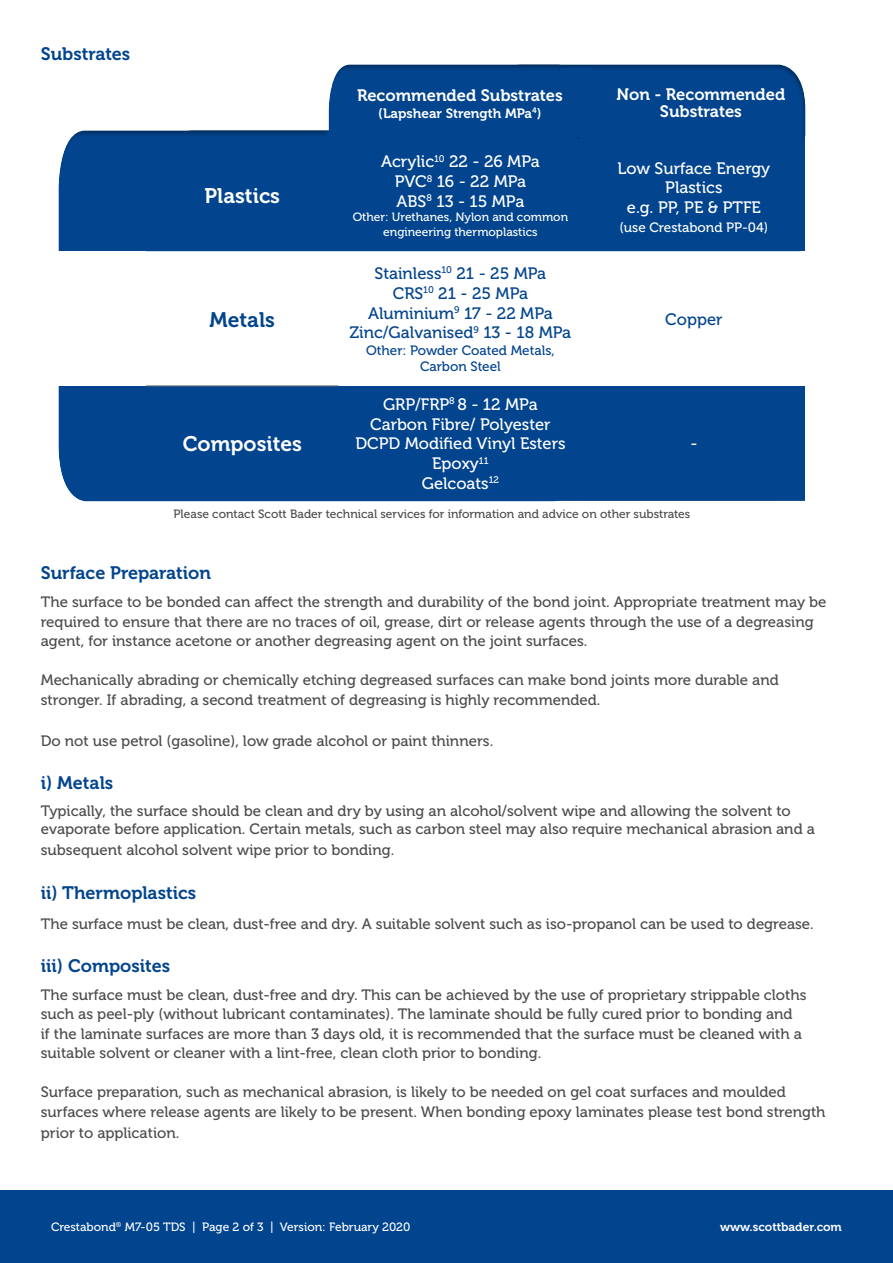
<style>
.page{position:relative;width:893px;height:1263px;background:#fff}
.page>*{position:absolute;margin:0;border:0;box-sizing:border-box;transform-origin:0 0}
.t1{font:21px "Museo 700";color:#fff}
.t2{font:21px "Museo 700";color:#02448d}
.t3{font:18px "Museo 700";color:#02448d}
.t4{font:16.5px/19.8px "Museo 500";color:#fff;text-align:center}
.t5{font:16.5px/19.8px "Museo 500";color:#02448d;text-align:center}
.t6{font:16.5px/16.8px "Museo 700";color:#fff;text-align:center}
.t7{font:15px/19.5px "Museo 500";color:#4b4c4d}
.t8{font:13.5px/16.2px "Museo 500";color:#02448d;text-align:center}
.t9{font:13.5px "Museo 700";color:#fff}
.t10{font:13.5px "Museo 500";color:#fff}
.t11{font:12px/14.4px "Museo 500";color:#fff;text-align:center}
.t12{font:12px "Museo 500";color:#4b4c4d}
.t13{font:12px "Museo 700";color:#fff}
</style>
<div class="page">
<div style="left:159px;top:64px;width:647px;height:436px;background:#231f20;opacity:.3"></div>
<div style="left:58px;top:63px;width:522px;height:438px;background:#231f20;opacity:.3"></div>
<div style="left:0;top:1191px;width:893px;height:72px;background:#02448d"></div>
<div style="left:49px;top:251px;width:771px;height:135px;background:#fff"></div>
<div style="left:146px;top:139px;width:659px;height:361px;background:#02448d"></div>
<svg style="left:146px;top:251px;width:654px;height:135px"></svg>
<hr style="left:146px;top:385px;width:193px;height:1px;background:#6c6d70">
<hr style="left:146px;top:500px;width:193px;height:1px;background:#02448d">
<hr style="left:339px;top:500px;width:243px;height:1px;background:#02448d">
<hr style="left:582px;top:500px;width:224px;height:1px;background:#02448d">
<hr style="left:146px;top:139px;width:193px;height:1px;background:#02448d">
<div style="left:567px;top:392px;width:84px;height:81px;background:#02448d"></div>
<div style="left:560px;top:68px;width:33px;height:68px;background:#02448d"></div>
<div style="left:800px;top:251px;width:11px;height:135px;background:#fff"></div>
<div style="left:805px;top:136px;width:11px;height:368px;background:#fff"></div>
<p class="t3" style="left:41px;top:44px;width:91px">Substrates</p>
<p class="t1" style="left:205px;top:184px;width:77px">Plastics</p>
<p class="t2" style="left:210px;top:308px;width:67px">Metals</p>
<p class="t1" style="left:183px;top:432px;width:121px">Composites</p>
<p class="t6" style="left:357px;top:87px;width:207px">Recommended Substrates</p>
<p class="t9" style="left:378px;top:105px;width:165px">(Lapshear Strength MPa<sup>4</sup>)</p>
<p class="t4" style="left:381px;top:152px;width:160px">Acrylic<sup>10</sup> 22 - 26 MPa</p>
<p class="t4" style="left:395px;top:172px;width:133px">PVC<sup>8</sup> 16 - 22 MPa</p>
<p class="t4" style="left:396px;top:192px;width:129px">ABS<sup>8</sup> 13 - 15 MPa</p>
<p class="t11" style="left:353px;top:210px;width:217px">Other: Urethanes, Nylon and common engineering thermoplastics</p>
<p class="t5" style="left:375px;top:264px;width:173px">Stainless<sup>10</sup> 21 - 25 MPa</p>
<p class="t5" style="left:393px;top:283px;width:137px">CRS<sup>10</sup> 21 - 25 MPa</p>
<p class="t5" style="left:350px;top:303px;width:223px">Aluminium<sup>9</sup> 17 - 22 MPa<br>Zinc/Galvanised<sup>9</sup> 13 - 18 MPa</p>
<p class="t8" style="left:366px;top:342px;width:190px">Other: Powder Coated Metals,<br>Carbon Steel</p>
<p class="t4" style="left:355px;top:394px;width:212px">GRP/FRP<sup>8</sup> 8 - 12 MPa<br>Carbon Fibre/ Polyester<br>DCPD Modified Vinyl Esters<br>Epoxy<sup>11<br></sup>Gelcoats<sup>12</sup></p>
<p class="t6" style="left:617px;top:86px;width:170px">Non - Recommended<br>Substrates</p>
<p class="t4" style="left:618px;top:158px;width:154px">Low Surface Energy<br>Plastics<br>e.g. PP, PE &amp; PTFE</p>
<p class="t10" style="left:619px;top:220px;width:150px">(use Crestabond PP-04)</p>
<p class="t5" style="left:665px;top:310px;width:59px">Copper</p>
<p class="t4" style="left:690px;top:434px;width:9px">-</p>
<p class="t12" style="left:174px;top:507px;width:518px">Please contact Scott Bader technical services for information and advice on other substrates</p>
<p class="t3" style="left:41px;top:563px;width:172px">Surface Preparation</p>
<p class="t7" style="left:41px;top:593px;width:787px">The surface to be bonded can affect the strength and durability of the bond joint. Appropriate treatment may be required to ensure that there are no traces of oil, grease, dirt or release agents through the use of a degreasing agent, for instance acetone or another degreasing agent on the joint surfaces.</p>
<p class="t7" style="left:41px;top:671px;width:740px">Mechanically abrading or chemically etching degreased surfaces can make bond joints more durable and stronger. If abrading, a second treatment of degreasing is highly recommended.</p>
<p class="t7" style="left:41px;top:731px;width:454px">Do not use petrol (gasoline), low grade alcohol or paint thinners.</p>
<p class="t3" style="left:41px;top:773px;width:74px">i) Metals</p>
<p class="t7" style="left:41px;top:802px;width:776px;line-height:18px">Typically, the surface should be clean and dry by using an alcohol/solvent wipe and allowing the solvent to evaporate before application. Certain metals, such as carbon steel may also require mechanical abrasion and a</p>
<p class="t7" style="left:41px;top:841px;width:355px">subsequent alcohol solvent wipe prior to bonding.</p>
<p class="t3" style="left:41px;top:882px;width:157px">ii) Thermoplastics</p>
<p class="t7" style="left:41px;top:914px;width:774px">The surface must be clean, dust-free and dry. A suitable solvent such as iso-propanol can be used to degrease.</p>
<p class="t3" style="left:41px;top:955px;width:131px">iii) Composites</p>
<p class="t7" style="left:41px;top:985px;width:767px">The surface must be clean, dust-free and dry. This can be achieved by the use of proprietary strippable cloths such as peel-ply (without lubricant contaminates). The laminate should be fully cured prior to bonding and<br>if the laminate surfaces are more than 3 days old, it is recommended that the surface must be cleaned with a suitable solvent or cleaner with a lint-free, clean cloth prior to bonding.</p>
<p class="t7" style="left:41px;top:1083px;width:786px">Surface preparation, such as mechanical abrasion, is likely to be needed on gel coat surfaces and moulded surfaces where release agents are likely to be present. When bonding epoxy laminates please test bond strength</p>
<p class="t7" style="left:41px;top:1124px;width:140px">prior to application.</p>
<p class="t11" style="left:51px;top:1219px;width:361px">Crestabond<sup>®</sup> M7-05 TDS | Page 2 of 3 | Version: February 2020</p>
<p class="t13" style="left:720px;top:1220px;width:123px">www.scottbader.com</p>
</div>
